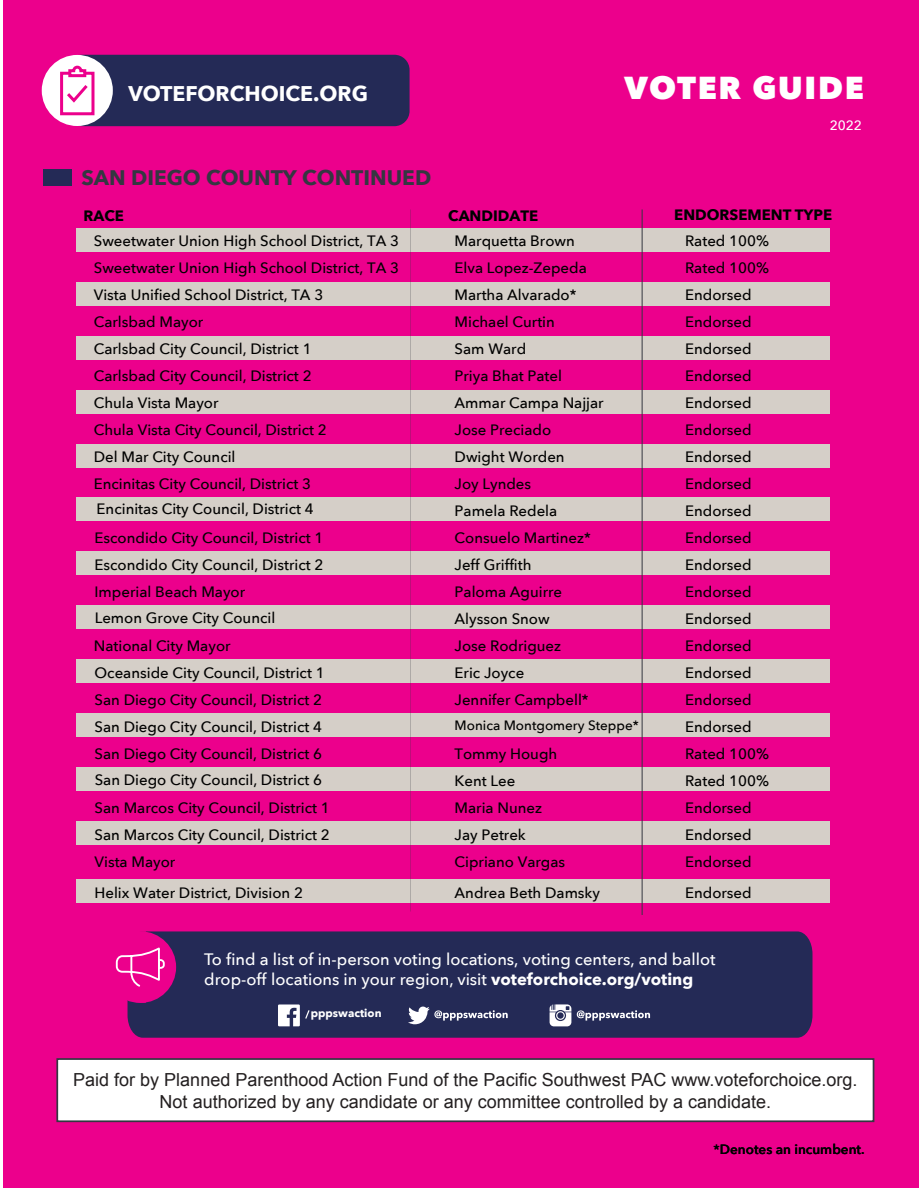
<style>
.page{position:relative;width:919px;height:1188px;background:#fff}
.page>*{position:absolute;margin:0;border:0;box-sizing:border-box;transform-origin:0 0}
.t1{font:800 31.65px "Avenir Next";letter-spacing:.055em;color:#fff}
.t2{font:700 21.15px "Avenir Next";color:#fff}
.t3{font:700 21px "Avenir Next";color:#343741}
.t4{font:18px/22.5px "Arial";color:#231f20;text-align:center}
.t5{font:500 16.5px/19.8px "Avenir Next";color:#fff}
.t6{font:500 15px/27px "Avenir Next";color:#000}
.t7{font:700 15px "Avenir Next";color:#000}
.t8{font:700 15px "Avenir Next";color:#000}
.t9{font:500 13.5px "Avenir Next";color:#000}
.t10{font:600 13.5px "Avenir Next";color:#000}
.t11{font:500 13.5px "Avenir Next";color:#fff}
.t12{font:700 11.25px "Avenir Next";color:#fff}
.s1{font-weight:700}
</style>
<div class="page">
<div style="left:3px;top:0;width:916px;height:1188px;background:#ec008c"></div>
<div style="left:77px;top:228px;width:753px;height:24px;background:#d5cfc8"></div>
<div style="left:77px;top:282px;width:753px;height:24px;background:#d5cfc8"></div>
<div style="left:77px;top:336px;width:753px;height:24px;background:#d5cfc8"></div>
<div style="left:77px;top:390px;width:753px;height:24px;background:#d5cfc8"></div>
<div style="left:77px;top:444px;width:753px;height:24px;background:#d5cfc8"></div>
<div style="left:67px;top:55px;width:342px;height:71px;background:#242a56;border-radius:15px"></div>
<div style="left:77px;top:497px;width:753px;height:24px;background:#d5cfc8"></div>
<div style="left:77px;top:551px;width:753px;height:24px;background:#d5cfc8"></div>
<div style="left:77px;top:605px;width:753px;height:24px;background:#d5cfc8"></div>
<div style="left:43px;top:169px;width:29px;height:17px;background:#242a56"></div>
<div style="left:42px;top:55px;width:71px;height:71px;background:#fff;border-radius:50%"></div>
<svg style="left:60px;top:65px;width:35px;height:51px"></svg>
<div style="left:56px;top:1058px;width:818px;height:64px;background:#fff;border:2px solid #343741"></div>
<div style="left:127px;top:931px;width:685px;height:107px;background:#242a56"></div>
<div style="left:104px;top:931px;width:72px;height:72px;background:#ec008c;border-radius:50%"></div>
<svg style="left:115px;top:931px;width:51px;height:72px"></svg>
<svg style="left:278px;top:1004px;width:31px;height:22px"></svg>
<svg style="left:408px;top:1006px;width:100px;height:18px;background:#5f6484"></svg>
<svg style="left:549px;top:1004px;width:22px;height:22px"></svg>
<svg style="left:577px;top:1010px;width:73px;height:11px"></svg>
<div style="left:77px;top:659px;width:753px;height:24px;background:#d5cfc8"></div>
<div style="left:77px;top:713px;width:753px;height:24px;background:#d5cfc8"></div>
<div style="left:77px;top:767px;width:753px;height:24px;background:#d5cfc8"></div>
<div style="left:77px;top:821px;width:753px;height:24px;background:#d5cfc8"></div>
<div style="left:77px;top:879px;width:753px;height:24px;background:#d5cfc8"></div>
<h2 class="t2" style="left:128px;top:75px;width:241px">VOTEFORCHOICE.ORG</h2>
<h3 class="t3" style="left:82px;top:160px;width:351px">SAN DIEGO COUNTY CONTINUED</h3>
<p class="t8" style="left:84px;top:203px;width:42px">RACE</p>
<h1 class="t1" style="left:624px;top:68px;width:241px">VOTER GUIDE</h1>
<p class="t11" style="left:830px;top:114px;width:34px">2022</p>
<p class="t7" style="left:448px;top:203px;width:91px">CANDIDATE</p>
<p class="t7" style="left:674px;top:202px;width:159px">ENDORSEMENT TYPE</p>
<p class="t6" style="left:94px;top:227px;width:307px">Sweetwater Union High School District, TA 3<br>Sweetwater Union High School District, TA 3<br>Vista Unified School District, TA 3<br>Carlsbad Mayor<br>Carlsbad City Council, District 1<br>Carlsbad City Council, District 2<br>Chula Vista Mayor<br>Chula Vista City Council, District 2<br>Del Mar City Council<br>Encinitas City Council, District 3</p>
<p class="t6" style="left:454px;top:227px;width:151px">Marquetta Brown<br>Elva Lopez-Zepeda<br>Martha Alvarado*<br>Michael Curtin<br>Sam Ward<br>Priya Bhat Patel<br>Ammar Campa Najjar<br>Jose Preciado<br>Dwight Worden<br>Joy Lyndes</p>
<p class="t6" style="left:685px;top:227px;width:85px">Rated 100%<br>Rated 100%<br>Endorsed<br>Endorsed<br>Endorsed<br>Endorsed<br>Endorsed<br>Endorsed<br>Endorsed<br>Endorsed</p>
<p class="t6" style="left:97px;top:495px;width:219px">Encinitas City Council, District 4</p>
<p class="t6" style="left:95px;top:523px;width:230px;text-align:justify">Escondido City Council, District 1<br>Escondido City Council, District 2<br>Imperial Beach Mayor</p>
<p class="t6" style="left:95px;top:604px;width:182px">Lemon Grove City Council</p>
<p class="t6" style="left:454px;top:496px;width:138px">Pamela Redela<br>Consuelo Martinez*<br>Jeff Griffith<br>Paloma Aguirre<br>Alysson Snow</p>
<p class="t6" style="left:685px;top:496px;width:68px;text-align:justify">Endorsed Endorsed Endorsed Endorsed Endorsed</p>
<p class="t6" style="left:94px;top:632px;width:138px">National City Mayor</p>
<p class="t6" style="left:454px;top:632px;width:108px">Jose Rodriguez</p>
<p class="t6" style="left:685px;top:632px;width:68px">Endorsed</p>
<p class="t6" style="left:95px;top:658px;width:232px">Oceanside City Council, District 1<br>San Diego City Council, District 2<br>San Diego City Council, District 4<br>San Diego City Council, District 6</p>
<p class="t6" style="left:454px;top:658px;width:136px">Eric Joyce<br>Jennifer Campbell*</p>
<p class="t6" style="left:685px;top:658px;width:85px">Endorsed<br>Endorsed<br>Endorsed<br>Rated 100%</p>
<p class="t9" style="left:454px;top:714px;width:186px">Monica Montgomery Steppe*</p>
<p class="t6" style="left:454px;top:739px;width:104px">Tommy Hough<br>Kent Lee</p>
<p class="t6" style="left:95px;top:766px;width:229px">San Diego City Council, District 6</p>
<p class="t6" style="left:685px;top:766px;width:85px">Rated 100%</p>
<p class="t6" style="left:95px;top:793px;width:237px;text-align:justify">San Marcos City Council, District 1<br>San Marcos City Council, District 2<br>Vista Mayor</p>
<p class="t6" style="left:454px;top:793px;width:112px">Maria Nunez<br>Jay Petrek<br>Cipriano Vargas</p>
<p class="t6" style="left:685px;top:793px;width:68px;text-align:justify">Endorsed Endorsed Endorsed</p>
<p class="t6" style="left:95px;top:879px;width:210px">Helix Water District, Division 2</p>
<p class="t6" style="left:454px;top:879px;width:147px">Andrea Beth Damsky</p>
<p class="t6" style="left:685px;top:879px;width:68px">Endorsed</p>
<p class="t5" style="left:204px;top:949px;width:513px">To find a list of in-person voting locations, voting centers, and ballot drop-off locations in your region, visit <span class="s1">voteforchoice.org/voting</span></p>
<p class="t12" style="left:311px;top:1003px;width:72px">pppswaction</p>
<p class="t4" style="left:73px;top:1068px;width:786px">Paid for by Planned Parenthood Action Fund of the Pacific Southwest PAC www.voteforchoice.org.<br>Not authorized by any candidate or any committee controlled by a candidate.</p>
<p class="t10" style="left:713px;top:1138px;width:152px">*Denotes an incumbent.</p>
</div>
